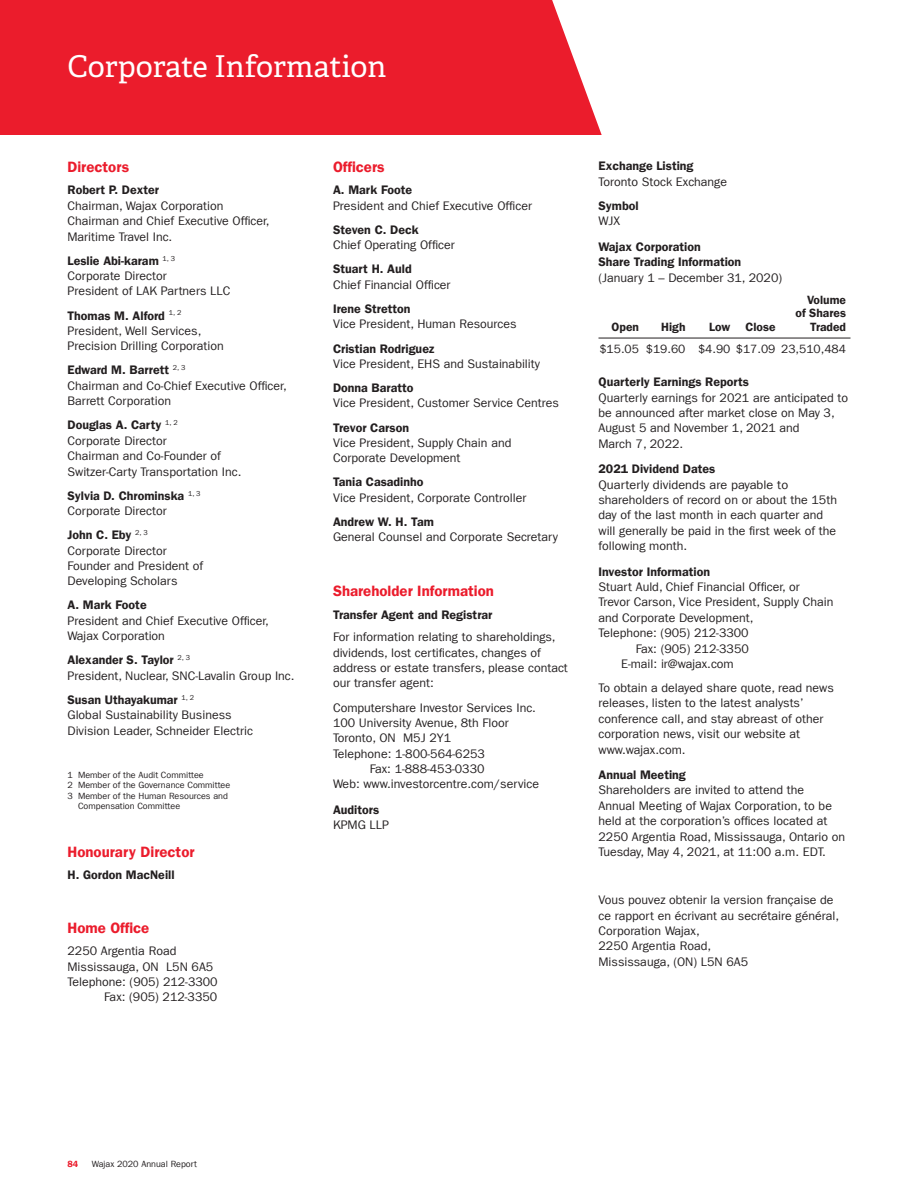
<style>
.page{position:relative;width:918px;height:1188px;background:#fff}
.page>*{position:absolute;margin:0;border:0;box-sizing:border-box;transform-origin:0 0}
.Page_Title{font:30px "Adelle";color:#fff}
.Text_Financial_Subhe{font:15px "Franklin Gothic LT Com Dm";color:#eb1c2c}
.Text_Financial_Body{font:12.3px/15.3px "Franklin Gothic LT Com";color:#231f20}
.Text_Financial_Subhe-2{font:12.3px/15.3px "Franklin Gothic LT Com Dm";color:#231f20}
.Text_Financial_Body-2{font:12.3px/15.3px "Franklin Gothic LT Com Dm";color:#231f20}
.Table_Single_3_Col{font:12px "Franklin Gothic LT Com Dm";color:#231f20}
.Table_Single_3_Col-2{font:12px "Franklin Gothic LT Com";color:#231f20}
.Text_Footnote{font:9px/10.5px "Franklin Gothic LT Com";color:#231f20}
.t1{font:9px "Franklin Gothic LT Com Dm";color:#eb1c2c}
.s1{font-family:"Franklin Gothic LT Com Dm"}
.s2{font-family:"Franklin Gothic LT Com"}
</style>
<div class="page">
<div style="left:0;top:0;width:602px;height:135px;background:#eb1c2c"></div>
<hr style="left:598px;top:338px;width:252px;height:1px;background:#231f20">
<p class="Page_Title" style="left:68px;top:48px;width:320px">Corporate Information</p>
<p class="Text_Financial_Subhe" style="left:68px;top:158px;width:63px">Directors</p>
<p class="Text_Financial_Body" style="left:68px;top:183px;width:204px"><span class="s1">Robert P. Dexter<br></span>Chairman, Wajax Corporation<br>Chairman and Chief Executive Officer,<br>Maritime Travel Inc.</p>
<p class="Text_Financial_Body" style="left:68px;top:253px;width:164px"><span class="s1">Leslie Abi-karam</span> <sup>1,</sup> <sup>3<br></sup>Corporate Director<br>President of LAK Partners LLC</p>
<p class="Text_Financial_Body" style="left:68px;top:308px;width:158px"><span class="s1">Thomas M. Alford</span> <sup>1,</sup> <sup>2<br></sup>President, Well Services,<br>Precision Drilling Corporation</p>
<p class="Text_Financial_Body" style="left:68px;top:363px;width:221px"><span class="s1">Edward M. Barrett</span> <sup>2,</sup> <sup>3<br></sup>Chairman and Co-Chief Executive Officer,<br>Barrett Corporation</p>
<p class="Text_Financial_Body" style="left:68px;top:418px;width:175px"><span class="s1">Douglas A. Carty</span> <sup>1,</sup> <sup>2<br></sup>Corporate Director<br>Chairman and Co-Founder of<br>Switzer-Carty Transportation Inc.</p>
<p class="Text_Financial_Body-2" style="left:68px;top:488px;width:135px">Sylvia D. Chrominska <sup>1,</sup> <sup>3<br></sup><span class="s2">Corporate Director</span></p>
<p class="Text_Financial_Body" style="left:68px;top:527px;width:137px"><span class="s1">John C. Eby</span> <sup>2,</sup> <sup>3<br></sup>Corporate Director<br>Founder and President of<br>Developing Scholars</p>
<p class="Text_Financial_Body" style="left:68px;top:598px;width:203px"><span class="s1">A. Mark Foote<br></span>President and Chief Executive Officer,<br>Wajax Corporation</p>
<p class="Text_Financial_Body" style="left:68px;top:653px;width:229px"><span class="s1">Alexander S. Taylor</span> <sup>2,</sup> <sup>3<br></sup>President, Nuclear, SNC-Lavalin Group Inc.</p>
<p class="Text_Financial_Body" style="left:68px;top:692px;width:187px"><span class="s1">Susan Uthayakumar</span> <sup>1,</sup> <sup>2<br></sup>Global Sustainability Business<br>Division Leader, Schneider Electric</p>
<p class="Text_Footnote" style="left:68px;top:769px;width:138px">1 Member of the Audit Committee</p>
<p class="Text_Footnote" style="left:68px;top:780px;width:164px">2 Member of the Governance Committee</p>
<p class="Text_Footnote" style="left:78px;top:790px;width:151px;text-indent:-10px">3 Member of the Human Resources and<br>Compensation Committee</p>
<p class="Text_Financial_Subhe" style="left:68px;top:843px;width:129px">Honourary Director</p>
<p class="Text_Financial_Body-2" style="left:68px;top:867px;width:109px">H. Gordon MacNeill</p>
<p class="Text_Financial_Subhe" style="left:68px;top:919px;width:83px">Home Office</p>
<p class="Text_Financial_Body" style="left:68px;top:944px;width:152px">2250 Argentia Road<br>Mississauga, ON L5N 6A5<br>Telephone: (905) 212-3300</p>
<p class="Text_Financial_Body" style="left:104px;top:990px;width:115px">Fax: (905) 212-3350</p>
<p class="Text_Financial_Subhe" style="left:333px;top:158px;width:53px">Officers</p>
<p class="Text_Financial_Body" style="left:333px;top:183px;width:200px"><span class="s1">A. Mark Foote<br></span>President and Chief Executive Officer</p>
<p class="Text_Financial_Body" style="left:333px;top:222px;width:123px"><span class="s1">Steven C. Deck<br></span>Chief Operating Officer</p>
<p class="Text_Financial_Body" style="left:333px;top:262px;width:119px"><span class="s1">Stuart H. Auld<br></span>Chief Financial Officer</p>
<p class="Text_Financial_Body" style="left:333px;top:301px;width:185px"><span class="s1">Irene Stretton<br></span>Vice President, Human Resources</p>
<p class="Text_Financial_Body" style="left:333px;top:341px;width:209px"><span class="s1">Cristian Rodriguez<br></span>Vice President, EHS and Sustainability</p>
<p class="Text_Financial_Body" style="left:333px;top:380px;width:228px"><span class="s1">Donna Baratto<br></span>Vice President, Customer Service Centres</p>
<p class="Text_Financial_Body" style="left:333px;top:420px;width:180px"><span class="s1">Trevor Carson<br></span>Vice President, Supply Chain and<br>Corporate Development</p>
<p class="Text_Financial_Body" style="left:333px;top:475px;width:195px"><span class="s1">Tania Casadinho<br></span>Vice President, Corporate Controller</p>
<p class="Text_Financial_Body" style="left:333px;top:514px;width:227px"><span class="s1">Andrew W. H. Tam<br></span>General Counsel and Corporate Secretary</p>
<p class="Text_Financial_Subhe" style="left:333px;top:582px;width:163px">Shareholder Information</p>
<p class="Text_Financial_Subhe-2" style="left:333px;top:607px;width:161px">Transfer Agent and Registrar</p>
<p class="Text_Financial_Body" style="left:333px;top:630px;width:236px">For information relating to shareholdings, dividends, lost certificates, changes of address or estate transfers, please contact our transfer agent:</p>
<p class="Text_Financial_Body" style="left:333px;top:700px;width:205px">Computershare Investor Services Inc.<br>100 University Avenue, 8th Floor<br>Toronto, ON M5J 2Y1<br>Telephone: 1-800-564-6253</p>
<p class="Text_Financial_Body" style="left:370px;top:761px;width:116px">Fax: 1-888-453-0330</p>
<p class="Text_Financial_Body" style="left:333px;top:777px;width:208px">Web: www.investorcentre.com/service</p>
<p class="Text_Financial_Subhe-2" style="left:333px;top:802px;width:48px">Auditors</p>
<p class="Text_Financial_Body" style="left:333px;top:818px;width:57px">KPMG LLP</p>
<p class="Text_Financial_Subhe-2" style="left:598px;top:159px;width:97px">Exchange Listing</p>
<p class="Text_Financial_Body" style="left:598px;top:174px;width:130px">Toronto Stock Exchange</p>
<p class="Text_Financial_Body-2" style="left:598px;top:198px;width:42px">Symbol</p>
<p class="Text_Financial_Body" style="left:598px;top:214px;width:23px">WJX</p>
<p class="Text_Financial_Subhe-2" style="left:598px;top:239px;width:144px">Wajax Corporation<br>Share Trading Information</p>
<p class="Text_Financial_Body" style="left:598px;top:270px;width:185px">(January 1 – December 31, 2020)</p>
<p class="Table_Single_3_Col" style="left:807px;top:293px;width:40px">Volume</p>
<p class="Table_Single_3_Col" style="left:796px;top:306px;width:52px">of Shares</p>
<p class="Table_Single_3_Col" style="left:612px;top:320px;width:29px">Open</p>
<p class="Table_Single_3_Col" style="left:661px;top:320px;width:26px">High</p>
<p class="Table_Single_3_Col" style="left:709px;top:320px;width:68px">Low Close</p>
<p class="Table_Single_3_Col" style="left:810px;top:320px;width:37px">Traded</p>
<p class="Table_Single_3_Col-2" style="left:599px;top:342px;width:248px">$15.05 $19.60 $4.90 $17.09 23,510,484</p>
<p class="Text_Financial_Subhe-2" style="left:598px;top:374px;width:152px">Quarterly Earnings Reports</p>
<p class="Text_Financial_Body" style="left:598px;top:390px;width:251px">Quarterly earnings for 2021 are anticipated to be announced after market close on May 3, August 5 and November 1, 2021 and<br>March 7, 2022.</p>
<p class="Text_Financial_Subhe-2" style="left:598px;top:461px;width:118px">2021 Dividend Dates</p>
<p class="Text_Financial_Body" style="left:598px;top:477px;width:240px">Quarterly dividends are payable to shareholders of record on or about the 15th day of the last month in each quarter and will generally be paid in the first week of the following month.</p>
<p class="Text_Financial_Subhe-2" style="left:598px;top:564px;width:113px">Investor Information</p>
<p class="Text_Financial_Body" style="left:598px;top:579px;width:237px">Stuart Auld, Chief Financial Officer, or Trevor Carson, Vice President, Supply Chain and Corporate Development,<br>Telephone: (905) 212-3300</p>
<p class="Text_Financial_Body" style="left:636px;top:641px;width:115px">Fax: (905) 212-3350</p>
<p class="Text_Financial_Body" style="left:621px;top:656px;width:114px">E-mail: ir@wajax.com</p>
<p class="Text_Financial_Body" style="left:598px;top:680px;width:237px">To obtain a delayed share quote, read news releases, listen to the latest analysts’ conference call, and stay abreast of other corporation news, visit our website at www.wajax.com.</p>
<p class="Text_Financial_Subhe-2" style="left:598px;top:767px;width:89px">Annual Meeting</p>
<p class="Text_Financial_Body" style="left:598px;top:783px;width:248px">Shareholders are invited to attend the<br>Annual Meeting of Wajax Corporation, to be held at the corporation’s offices located at 2250 Argentia Road, Mississauga, Ontario on Tuesday, May 4, 2021, at 11:00 a.m. EDT.</p>
<p class="Text_Financial_Body" style="left:598px;top:893px;width:242px">Vous pouvez obtenir la version française de ce rapport en écrivant au secrétaire général,<br>Corporation Wajax,<br>2250 Argentia Road,<br>Mississauga, (ON) L5N 6A5</p>
<p class="t1" style="left:68px;top:1159px;width:12px">84</p>
<p class="Text_Footnote" style="left:92px;top:1159px;width:107px">Wajax 2020 Annual Report</p>
</div>
